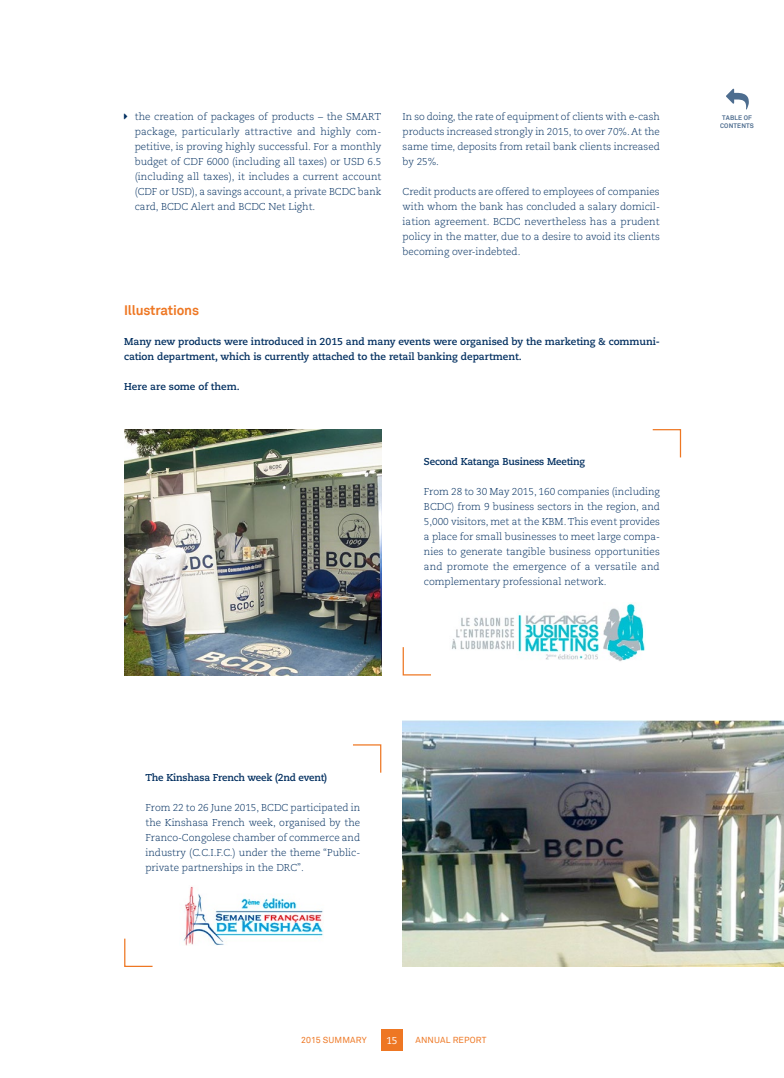
<style>
.page{position:relative;width:784px;height:1078px;background:#fff}
.page>*{position:absolute;margin:0;border:0;box-sizing:border-box;transform-origin:0 0}
.t1{font:700 13.75px "Akkurat";letter-spacing:-.015em;color:#ee7723}
.t2{font:300 10px/15px "Caecilia LT Std";color:#002e5f;text-align:justify}
.t3{font:700 10px/15px "Caecilia LT Std";color:#002e5f}
.t4{font:10px "Caecilia LT Std";color:#fff}
.t5{font:8.75px "Akkurat";letter-spacing:.015em;color:#ee7723}
.t6{font:700 6.5px/8.5px "Akkurat";letter-spacing:.02em;color:#002e5f;text-align:center}
</style>
<div class="page">
<img style="left:402px;top:720px;width:381px;height:246px">
<img style="left:124px;top:429px;width:257px;height:246px">
<img style="left:183px;top:886px;width:140px;height:59px">
<svg style="left:353px;top:744px;width:29px;height:29px"></svg>
<svg style="left:124px;top:938px;width:29px;height:29px"></svg>
<img style="left:451px;top:603px;width:194px;height:58px">
<svg style="left:402px;top:647px;width:29px;height:29px"></svg>
<svg style="left:652px;top:429px;width:29px;height:29px"></svg>
<div style="left:381px;top:1029px;width:21px;height:21px;background:#ee7723"></div>
<svg style="left:726px;top:89px;width:22px;height:20px"></svg>
<p class="t2" style="left:135px;top:109px;width:248px">the creation of packages of products – the SMART package, particularly attractive and highly com&shy;petitive, is proving highly successful. For a monthly budget of CDF 6000 (including all taxes) or USD 6.5 (including all taxes), it includes a current account (CDF or USD), a savings account, a private BCDC bank card, BCDC Alert and BCDC Net Light.</p>
<p class="t2" style="left:402px;top:109px;width:258px">In so doing, the rate of equipment of clients with e-cash products increased strongly in 2015, to over 70%. At the same time, deposits from retail bank clients increased by 25%.</p>
<p class="t2" style="left:402px;top:184px;width:258px">Credit products are offered to employees of companies with whom the bank has concluded a salary domicil&shy;iation agreement. BCDC nevertheless has a prudent policy in the matter, due to a desire to avoid its clients becoming over-indebted.</p>
<h1 class="t1" style="left:124px;top:301px;width:76px">Illustrations</h1>
<p class="t3" style="left:124px;top:334px;width:537px">Many new products were introduced in 2015 and many events were organised by the marketing &amp; communi&shy;cation department, which is currently attached to the retail banking department.</p>
<p class="t3" style="left:124px;top:379px;width:117px">Here are some of them.</p>
<p class="t3" style="left:423px;top:454px;width:163px">Second Katanga Business Meeting</p>
<p class="t2" style="left:423px;top:484px;width:237px">From 28 to 30 May 2015, 160 companies (including BCDC) from 9 business sectors in the region, and 5,000 visitors, met at the KBM. This event provides a place for small businesses to meet large compa&shy;nies to generate tangible business opportunities and promote the emergence of a versatile and complementary professional network.</p>
<p class="t6" style="left:719px;top:113px;width:35px">TABLE OF<br>CONTENTS</p>
<p class="t3" style="left:145px;top:769px;width:183px">The Kinshasa French week (2nd event)</p>
<p class="t2" style="left:145px;top:799px;width:216px">From 22 to 26 June 2015, BCDC participated in the Kinshasa French week, organised by the Franco-Congolese chamber of commerce and industry (C.C.I.F.C.) under the theme “Public&shy;private partnerships in the DRC”.</p>
<p class="t5" style="left:301px;top:1034px;width:67px">2015 SUMMARY</p>
<p class="t4" style="left:386px;top:1034px;width:13px">15</p>
<p class="t5" style="left:415px;top:1034px;width:72px">ANNUAL REPORT</p>
</div>
